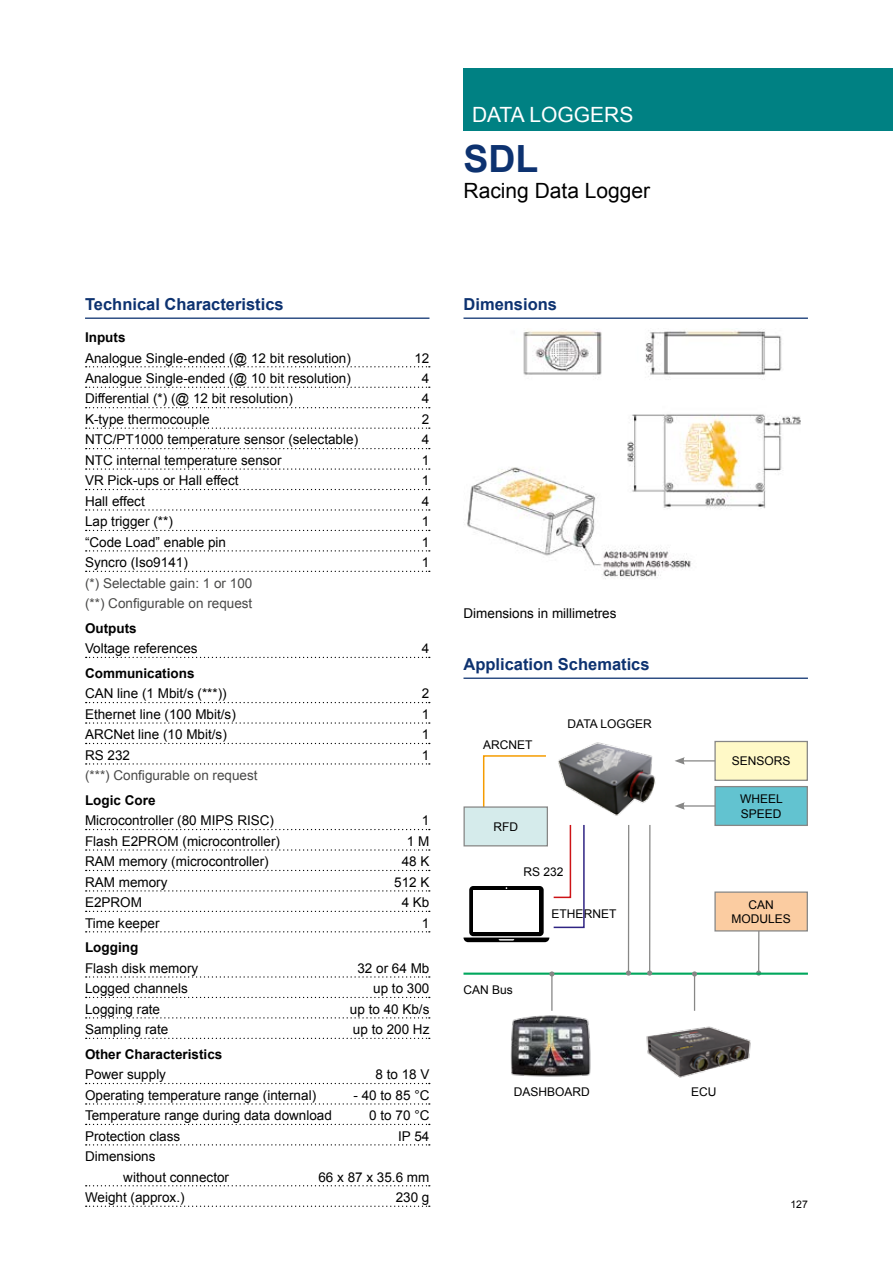
<style>
.page{position:relative;width:893px;height:1263px;background:#fff}
.page>*{position:absolute;margin:0;border:0;box-sizing:border-box;transform-origin:0 0}
.t1{font:700 37.5px "Arial";color:#0d3270}
.t2{font:21px "Arial";color:#000}
.t3{font:21px "Arial";color:#fff}
.t4{font:700 16.5px "Arial";color:#0d3270}
.t5{font:13.5px/20.4px "Arial";color:#000}
.t6{font:13.5px/20.4px "Arial";color:#494948}
.t7{font:700 13.5px "Arial";color:#000}
.t8{font:12px/14.4px "Arial";color:#000}
.t9{font:10.5px "Arial";color:#000}
</style>
<div class="page">
<hr style="left:463px;top:318px;width:345px;height:1px;background:#0d3270">
<div style="left:463px;top:68px;width:430px;height:62px;background:#008183"></div>
<hr style="left:85px;top:318px;width:344px;height:1px;background:#0d3270">
<svg style="left:86px;top:366px;width:344px;height:1px"></svg>
<svg style="left:86px;top:387px;width:344px;height:1px"></svg>
<svg style="left:86px;top:407px;width:344px;height:1px"></svg>
<svg style="left:86px;top:427px;width:344px;height:2px"></svg>
<svg style="left:86px;top:448px;width:344px;height:1px"></svg>
<svg style="left:86px;top:468px;width:344px;height:2px"></svg>
<svg style="left:86px;top:489px;width:344px;height:1px"></svg>
<svg style="left:86px;top:509px;width:344px;height:2px"></svg>
<svg style="left:86px;top:530px;width:344px;height:1px"></svg>
<svg style="left:86px;top:550px;width:344px;height:1px"></svg>
<svg style="left:86px;top:571px;width:344px;height:1px"></svg>
<svg style="left:86px;top:657px;width:344px;height:1px"></svg>
<svg style="left:86px;top:702px;width:344px;height:1px"></svg>
<svg style="left:86px;top:722px;width:344px;height:2px"></svg>
<svg style="left:86px;top:743px;width:344px;height:1px"></svg>
<svg style="left:86px;top:763px;width:344px;height:1px"></svg>
<svg style="left:86px;top:829px;width:344px;height:1px"></svg>
<svg style="left:86px;top:849px;width:344px;height:2px"></svg>
<svg style="left:86px;top:870px;width:344px;height:1px"></svg>
<svg style="left:86px;top:890px;width:344px;height:1px"></svg>
<svg style="left:86px;top:911px;width:344px;height:1px"></svg>
<svg style="left:86px;top:931px;width:344px;height:1px"></svg>
<svg style="left:86px;top:976px;width:344px;height:2px"></svg>
<svg style="left:86px;top:997px;width:344px;height:1px"></svg>
<svg style="left:86px;top:1017px;width:344px;height:1px"></svg>
<svg style="left:86px;top:1038px;width:344px;height:1px"></svg>
<svg style="left:86px;top:1083px;width:344px;height:1px"></svg>
<svg style="left:86px;top:1103px;width:344px;height:1px"></svg>
<svg style="left:86px;top:1124px;width:344px;height:1px"></svg>
<svg style="left:86px;top:1144px;width:344px;height:1px"></svg>
<svg style="left:86px;top:1185px;width:344px;height:1px"></svg>
<svg style="left:86px;top:1205px;width:344px;height:2px"></svg>
<img style="left:464px;top:329px;width:337px;height:250px">
<hr style="left:463px;top:677px;width:345px;height:2px;background:#0d3270">
<hr style="left:682px;top:760px;width:35px;height:1px;background:#878786">
<svg style="left:675px;top:757px;width:10px;height:8px"></svg>
<hr style="left:682px;top:805px;width:35px;height:2px;background:#878786">
<svg style="left:675px;top:802px;width:10px;height:8px"></svg>
<hr style="left:758px;top:927px;width:1px;height:46px;background:#878786">
<img style="left:572px;top:742px;width:84px;height:74px">
<img style="left:510px;top:1015px;width:81px;height:62px">
<hr style="left:463px;top:972px;width:345px;height:3px;background:#00a75d">
<hr style="left:551px;top:974px;width:1px;height:37px;background:#878786">
<svg style="left:549px;top:971px;width:5px;height:5px"></svg>
<hr style="left:628px;top:825px;width:1px;height:148px;background:#878786">
<svg style="left:626px;top:970px;width:5px;height:6px"></svg>
<hr style="left:649px;top:825px;width:1px;height:148px;background:#878786">
<svg style="left:647px;top:970px;width:5px;height:6px"></svg>
<div style="left:714px;top:741px;width:94px;height:40px;background:#fff9c7;border:1px solid #878786"></div>
<div style="left:714px;top:786px;width:94px;height:40px;background:#62c3d0;border:1px solid #878786"></div>
<div style="left:714px;top:891px;width:94px;height:40px;background:#fbcca1;border:1px solid #878786"></div>
<img style="left:646px;top:1026px;width:105px;height:52px">
<hr style="left:694px;top:974px;width:1px;height:37px;background:#878786">
<svg style="left:692px;top:971px;width:5px;height:5px"></svg>
<svg style="left:463px;top:754px;width:122px;height:188px"></svg>
<div style="left:473px;top:890px;width:66px;height:42px;background:#fff"></div>
<h2 class="t3" style="left:472px;top:101px;width:163px">DATA LOGGERS</h2>
<h1 class="t1" style="left:463px;top:134px;width:76px">SDL</h1>
<h2 class="t2" style="left:463px;top:177px;width:188px">Racing Data Logger</h2>
<p class="t4" style="left:85px;top:293px;width:200px">Technical Characteristics</p>
<p class="t7" style="left:85px;top:328px;width:42px">Inputs</p>
<p class="t5" style="left:85px;top:348px;width:267px">Analogue Single-ended (@ 12 bit resolution)</p>
<p class="t5" style="left:414px;top:348px;width:17px">12</p>
<p class="t5" style="left:85px;top:368px;width:267px">Analogue Single-ended (@ 10 bit resolution)</p>
<p class="t5" style="left:422px;top:368px;width:9px">4</p>
<p class="t5" style="left:85px;top:389px;width:209px">Differential (*) (@ 12 bit resolution)</p>
<p class="t5" style="left:422px;top:389px;width:9px">4</p>
<p class="t5" style="left:85px;top:409px;width:126px">K-type thermocouple</p>
<p class="t5" style="left:422px;top:409px;width:9px">2</p>
<p class="t5" style="left:85px;top:430px;width:275px">NTC/PT1000 temperature sensor (selectable)</p>
<p class="t5" style="left:422px;top:430px;width:9px">4</p>
<p class="t5" style="left:85px;top:450px;width:198px">NTC internal temperature sensor</p>
<p class="t5" style="left:422px;top:450px;width:9px">1</p>
<p class="t5" style="left:85px;top:470px;width:155px">VR Pick-ups or Hall effect</p>
<p class="t5" style="left:422px;top:470px;width:9px">1</p>
<p class="t5" style="left:85px;top:491px;width:61px">Hall effect</p>
<p class="t5" style="left:422px;top:491px;width:9px">4</p>
<p class="t5" style="left:85px;top:511px;width:89px">Lap trigger (**)</p>
<p class="t5" style="left:422px;top:511px;width:9px">1</p>
<p class="t5" style="left:85px;top:532px;width:143px">“Code Load” enable pin</p>
<p class="t5" style="left:422px;top:532px;width:9px">1</p>
<p class="t5" style="left:85px;top:552px;width:104px">Syncro (Iso9141)</p>
<p class="t5" style="left:422px;top:552px;width:9px">1</p>
<p class="t6" style="left:85px;top:573px;width:169px">(*) Selectable gain: 1 or 100 (**) Configurable on request</p>
<p class="t7" style="left:85px;top:619px;width:53px">Outputs</p>
<p class="t5" style="left:85px;top:638px;width:114px">Voltage references</p>
<p class="t5" style="left:422px;top:638px;width:9px">4</p>
<p class="t7" style="left:85px;top:664px;width:111px">Communications</p>
<p class="t5" style="left:85px;top:683px;width:143px">CAN line (1 Mbit/s (***))</p>
<p class="t5" style="left:422px;top:683px;width:9px">2</p>
<p class="t5" style="left:85px;top:704px;width:152px">Ethernet line (100 Mbit/s)</p>
<p class="t5" style="left:422px;top:704px;width:9px">1</p>
<p class="t5" style="left:85px;top:724px;width:143px">ARCNet line (10 Mbit/s)</p>
<p class="t5" style="left:422px;top:724px;width:9px">1</p>
<p class="t5" style="left:85px;top:745px;width:47px">RS 232</p>
<p class="t5" style="left:422px;top:745px;width:9px">1</p>
<p class="t6" style="left:85px;top:765px;width:174px">(***) Configurable on request</p>
<p class="t7" style="left:85px;top:791px;width:72px">Logic Core</p>
<p class="t5" style="left:85px;top:810px;width:191px">Microcontroller (80 MIPS RISC)</p>
<p class="t5" style="left:422px;top:810px;width:9px">1</p>
<p class="t5" style="left:85px;top:831px;width:197px">Flash E2PROM (microcontroller)</p>
<p class="t5" style="left:407px;top:831px;width:24px">1 M</p>
<p class="t5" style="left:85px;top:851px;width:185px">RAM memory (microcontroller)</p>
<p class="t5" style="left:402px;top:851px;width:29px">48 K</p>
<p class="t5" style="left:85px;top:872px;width:84px">RAM memory</p>
<p class="t5" style="left:394px;top:872px;width:37px">512 K</p>
<p class="t5" style="left:85px;top:892px;width:59px">E2PROM</p>
<p class="t5" style="left:402px;top:892px;width:29px">4 Kb</p>
<p class="t5" style="left:85px;top:913px;width:76px">Time keeper</p>
<p class="t5" style="left:422px;top:913px;width:9px">1</p>
<p class="t7" style="left:85px;top:938px;width:55px">Logging</p>
<p class="t5" style="left:85px;top:958px;width:115px">Flash disk memory</p>
<p class="t5" style="left:357px;top:958px;width:74px">32 or 64 Mb</p>
<p class="t5" style="left:85px;top:978px;width:104px">Logged channels</p>
<p class="t5" style="left:373px;top:978px;width:58px">up to 300</p>
<p class="t5" style="left:85px;top:999px;width:77px">Logging rate</p>
<p class="t5" style="left:350px;top:999px;width:81px">up to 40 Kb/s</p>
<p class="t5" style="left:85px;top:1019px;width:85px">Sampling rate</p>
<p class="t5" style="left:353px;top:1019px;width:78px">up to 200 Hz</p>
<p class="t7" style="left:85px;top:1045px;width:139px">Other Characteristics</p>
<p class="t5" style="left:85px;top:1064px;width:83px">Power supply</p>
<p class="t5" style="left:375px;top:1064px;width:56px">8 to 18 V</p>
<p class="t5" style="left:85px;top:1085px;width:233px">Operating temperature range (internal)</p>
<p class="t5" style="left:354px;top:1085px;width:77px">- 40 to 85 °C</p>
<p class="t5" style="left:85px;top:1105px;width:248px">Temperature range during data download</p>
<p class="t5" style="left:369px;top:1105px;width:62px">0 to 70 °C</p>
<p class="t5" style="left:85px;top:1126px;width:97px">Protection class</p>
<p class="t5" style="left:398px;top:1126px;width:33px">IP 54</p>
<p class="t5" style="left:123px;top:1146px;width:107px;text-indent:-38px">Dimensions<br>without connector</p>
<p class="t5" style="left:318px;top:1167px;width:113px">66 x 87 x 35.6 mm</p>
<p class="t5" style="left:85px;top:1187px;width:101px">Weight (approx.)</p>
<p class="t5" style="left:396px;top:1187px;width:35px">230 g</p>
<p class="t4" style="left:463px;top:293px;width:95px">Dimensions</p>
<p class="t5" style="left:463px;top:603px;width:155px">Dimensions in millimetres</p>
<p class="t4" style="left:463px;top:653px;width:188px">Application Schematics</p>
<p class="t8" style="left:483px;top:737px;width:51px">ARCNET</p>
<p class="t8" style="left:493px;top:819px;width:26px">RFD</p>
<p class="t8" style="left:568px;top:717px;width:86px">DATA LOGGER</p>
<p class="t8" style="left:523px;top:864px;width:42px">RS 232</p>
<p class="t8" style="left:463px;top:983px;width:51px">CAN Bus</p>
<p class="t8" style="left:552px;top:907px;width:67px">ETHERNET</p>
<p class="t8" style="left:514px;top:1084px;width:78px">DASHBOARD</p>
<p class="t8" style="left:732px;top:754px;width:60px">SENSORS</p>
<p class="t8" style="left:740px;top:792px;width:44px">WHEEL<br>SPEED</p>
<p class="t8" style="left:731px;top:897px;width:61px;text-align:center">CAN<br>MODULES</p>
<p class="t8" style="left:691px;top:1084px;width:27px">ECU</p>
<p class="t9" style="left:790px;top:1197px;width:19px">127</p>
</div>
